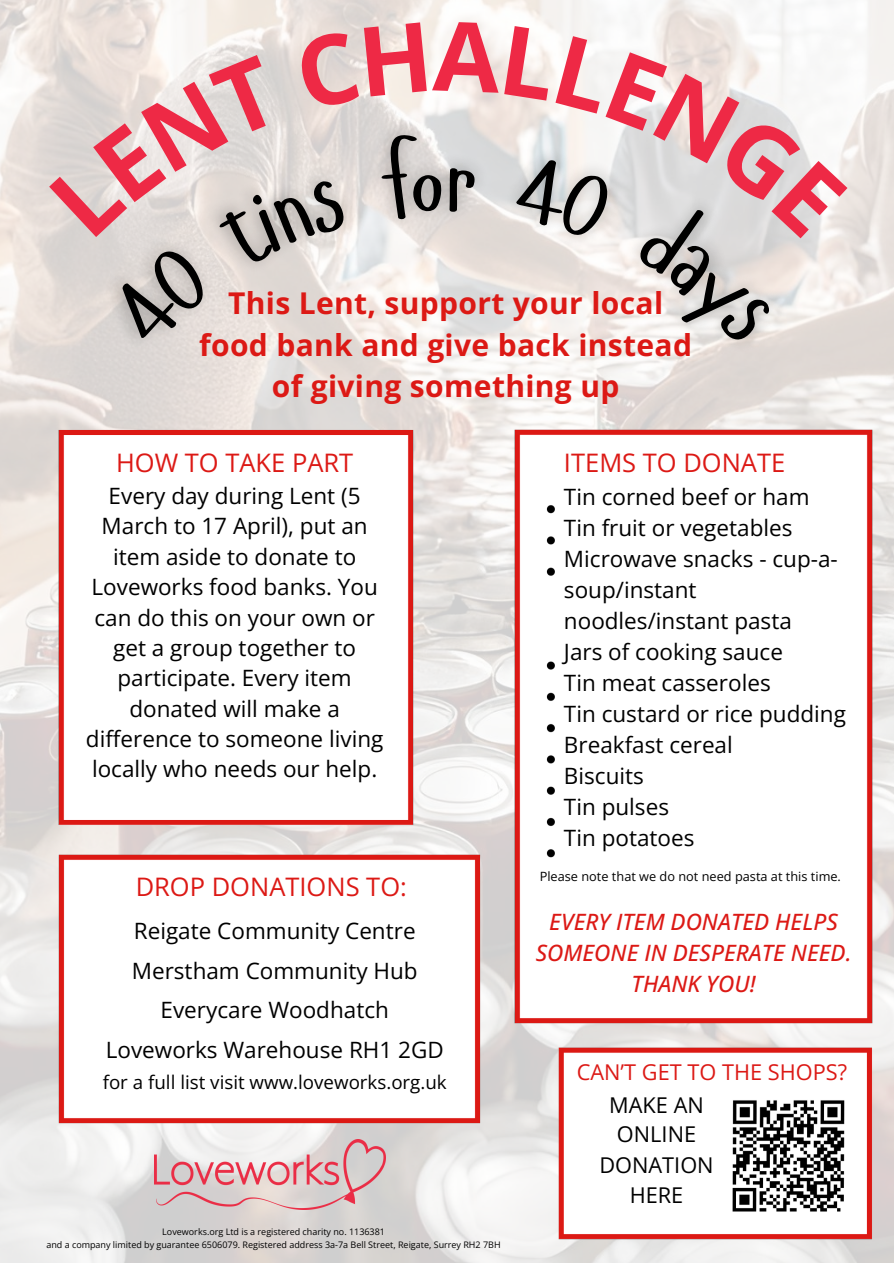
<style>
.page{position:relative;width:894px;height:1264px;background:#fff}
.page>*{position:absolute;margin:0;border:0;box-sizing:border-box;transform-origin:0 0}
.t1{font:700 30px/41.7px "Open Sans";letter-spacing:.01em;color:#dc1915;text-align:center}
.t2{font:25.5px "Open Sans";color:#dc1915}
.t3{font:22.5px/30.9px "Open Sans";color:#000;text-align:center}
.t4{font:italic 500 22.5px/30.9px "Open Sans";color:#dc1915;text-align:center}
.t5{font:21.75px/30px "Open Sans";color:#000;text-align:center}
.t6{font:21.75px "Open Sans";color:#dc1915}
.t7{font:18.75px "Open Sans";color:#000}
.t8{font:12.75px "Open Sans";color:#000}
.t9{font:9px/12.3px "Open Sans";color:#000;text-align:center}
</style>
<div class="page">
<img style="left:0;top:0;width:893px;height:1263px">
<svg style="left:48px;top:20px;width:800px;height:329px"></svg>
<p class="t1" style="left:199px;top:281px;width:494px">This Lent, support your local food bank and give back instead of giving something up</p>
<p class="t2" style="left:116px;top:444px;width:239px">HOW TO TAKE PART</p>
<p class="t3" style="left:86px;top:480px;width:299px;line-height:30.3px">Every day during Lent (5<br>March to 17 April), put an item aside to donate to<br>Loveworks food banks. You can do this on your own or get a group together to participate. Every item donated will make a difference to someone living locally who needs our help.</p>
<p class="t2" style="left:136px;top:869px;width:272px">DROP DONATIONS TO:</p>
<h1 class="t3" style="left:106px;top:910px;width:339px;line-height:39.3px">Reigate Community Centre<br>Merstham Community Hub<br>Everycare Woodhatch<br>Loveworks Warehouse RH1 2GD</h1>
<h1 class="t7" style="left:103px;top:1068px;width:345px">for a full list visit www.loveworks.org.uk</h1>
<p class="t9" style="left:46px;top:1225px;width:455px">Loveworks.org Ltd is a registered charity no. 1136381<br>and a company limited by guarantee 6506079. Registered address 3a-7a Bell Street, Reigate, Surrey RH2 7BH</p>
<p class="t2" style="left:564px;top:445px;width:223px">ITEMS TO DONATE</p>
<p class="t3" style="left:564px;top:481px;width:283px;text-align:left">Tin corned beef or ham<br>Tin fruit or vegetables<br>Microwave snacks - cup-a&shy;soup/instant noodles/instant pasta<br>Jars of cooking sauce<br>Tin meat casseroles<br>Tin custard or rice pudding<br>Breakfast cereal<br>Biscuits<br>Tin pulses<br>Tin potatoes</p>
<h5 class="t8" style="left:539px;top:867px;width:302px">Please note that we do not need pasta at this time.</h5>
<p class="t4" style="left:535px;top:906px;width:317px">EVERY ITEM DONATED HELPS<br>SOMEONE IN DESPERATE NEED.<br>THANK YOU!</p>
<h2 class="t6" style="left:576px;top:1056px;width:272px">CAN’T GET TO THE SHOPS?</h2>
<h5 class="t5" style="left:599px;top:1089px;width:116px">MAKE AN<br>ONLINE<br>DONATION<br>HERE</h5>
</div>
